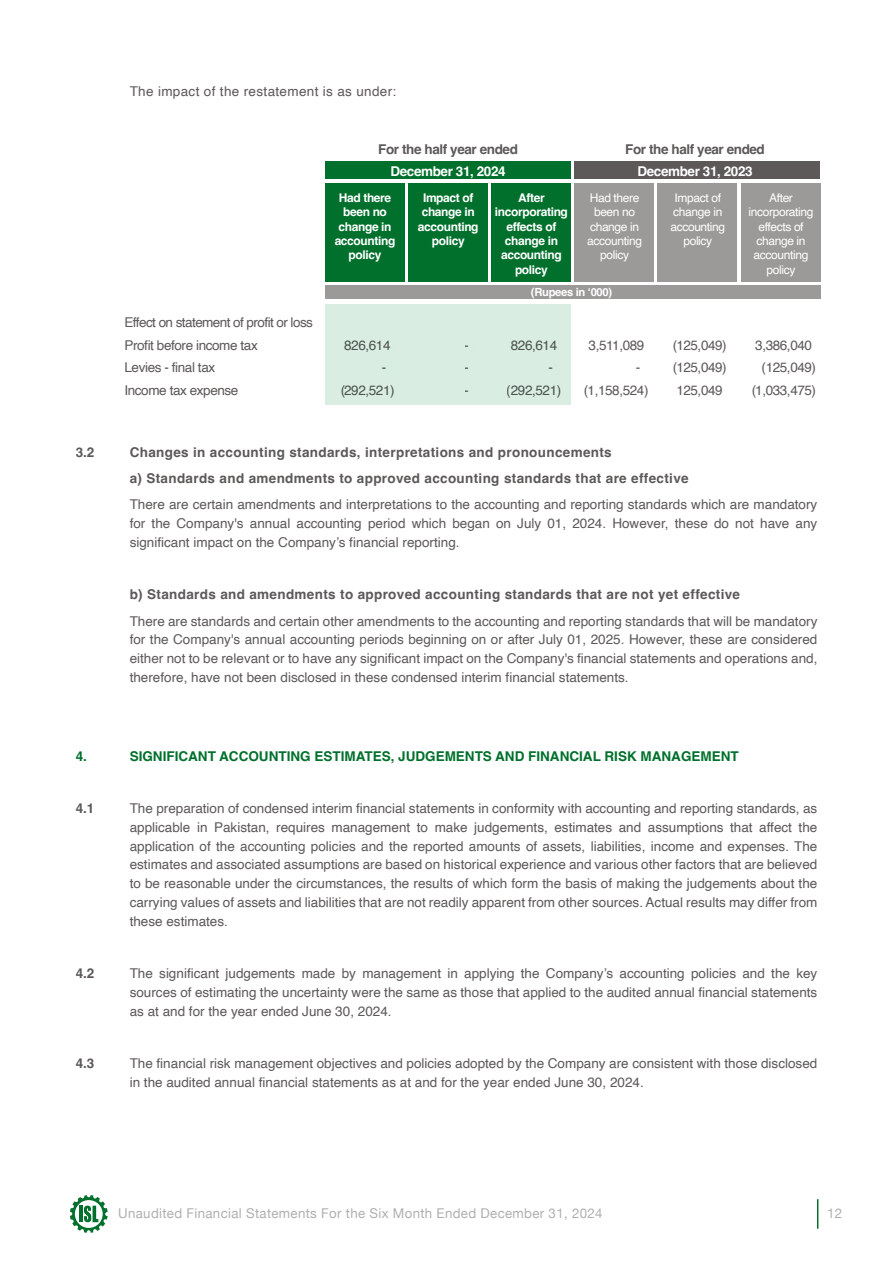
<style>
.page{position:relative;width:893px;height:1263px;background:#fff}
.page>*{position:absolute;margin:0;border:0;box-sizing:border-box;transform-origin:0 0}
.t1{font:13.5px/18.8px "Helvetica";color:#5c5958;text-align:justify}
.t2{font:700 13.5px/26.2px "Helvetica";letter-spacing:.025em;color:#5c5958}
.t3{font:13.5px/22.5px "Helvetica";letter-spacing:-.03em;color:#5c5958}
.t4{font:700 13.5px "Helvetica";color:#00702c}
.t5{font:13.5px "Helvetica Neue";letter-spacing:.025em;color:#b0afae}
.t6{font:700 13.5px "Helvetica";letter-spacing:-.03em;color:#5c5958}
.t7{font:13.5px "Helvetica";letter-spacing:.025em;color:#5c5958}
.t8{font:700 13.5px "Helvetica";letter-spacing:-.03em;color:#fff}
.t9{font:700 12px/14.4px "Helvetica";letter-spacing:-.03em;color:#fff;text-align:center}
.t10{font:12px/14.4px "Helvetica";letter-spacing:-.03em;color:#fff;text-align:center}
.t11{font:700 11.25px "Helvetica";letter-spacing:-.03em;color:#fff}
.s1{color:rgb(255 255 255/.15)}
.s2{color:#fff}
</style>
<div class="page">
<div style="left:325px;top:285px;width:495px;height:14px;background:#9b9a98"></div>
<div style="left:325px;top:183px;width:79px;height:98px;background:#00702c"></div>
<div style="left:325px;top:304px;width:246px;height:101px;background:#d9ede3"></div>
<div style="left:574px;top:161px;width:246px;height:18px;background:#5c5958"></div>
<div style="left:325px;top:161px;width:246px;height:18px;background:#00702c"></div>
<div style="left:408px;top:183px;width:79px;height:98px;background:#00702c"></div>
<div style="left:491px;top:183px;width:80px;height:98px;background:#00702c"></div>
<div style="left:574px;top:183px;width:80px;height:98px;background:#9b9a98"></div>
<div style="left:658px;top:183px;width:79px;height:98px;background:#9b9a98"></div>
<div style="left:741px;top:183px;width:79px;height:98px;background:#9b9a98"></div>
<hr style="left:817px;top:1199px;width:1px;height:30px;background:#00702c">
<svg style="left:70px;top:1195px;width:38px;height:38px"></svg>
<p class="t7" style="left:130px;top:80px;width:268px">The impact of the restatement is as under:</p>
<p class="t6" style="left:378px;top:141px;width:141px">For the half year ended</p>
<p class="t6" style="left:625px;top:141px;width:141px">For the half year ended</p>
<p class="t8" style="left:391px;top:163px;width:117px">December 31, 2024</p>
<p class="t8" style="left:637px;top:163px;width:117px">December 31, 2023</p>
<p class="t9" style="left:335px;top:192px;width:62px">Had there been no change in accounting policy</p>
<p class="t9" style="left:418px;top:192px;width:62px">Impact of change in accounting policy</p>
<p class="t9" style="left:495px;top:192px;width:75px">After incorporating effects of change in accounting policy</p>
<p class="t10" style="left:587px;top:191px;width:56px">Had there been no change in accounting policy</p>
<p class="t10" style="left:670px;top:191px;width:56px">Impact of change in accounting policy</p>
<p class="t10" style="left:748px;top:191px;width:67px">After incorporating effects of change in accounting policy</p>
<p class="t3" style="left:125px;top:312px;width:190px">Effect on statement of profit or loss<br>Profit before income tax<br>Levies - final tax<br>Income tax expense</p>
<p class="t1" style="left:344px;top:336px;width:52px">826,614<span class="s1">)</span></p>
<p class="t1" style="left:340px;top:381px;width:56px">(292,521)</p>
<p class="t11" style="left:531px;top:285px;width:83px">(Rupees in ‘000)</p>
<p class="t1" style="left:511px;top:336px;width:52px">826,614<span class="s1">)</span></p>
<p class="t1" style="left:507px;top:381px;width:56px">(292,521)</p>
<p class="t1" style="left:589px;top:336px;width:61px">3,511,089<span class="s1">)</span></p>
<p class="t1" style="left:583px;top:381px;width:66px">(1,158,524)</p>
<p class="t3" style="left:672px;top:334px;width:56px;text-align:center">(125,049) (125,049)<br>125,049<span class="s2">)</span></p>
<p class="t3" style="left:751px;top:334px;width:66px;text-align:right">3,386,040<span class="s1">) </span>(125,049) (1,033,475)</p>
<p class="t2" style="left:76px;top:440px;width:20px">3.2</p>
<p class="t2" style="left:130px;top:440px;width:560px">Changes in accounting standards, interpretations and pronouncements<br>a) Standards and amendments to approved accounting standards that are effective</p>
<p class="t1" style="left:130px;top:496px;width:689px">There are certain amendments and interpretations to the accounting and reporting standards which are mandatory for the Company's annual accounting period which began on July 01, 2024. However, these do not have any significant impact on the Company’s financial reporting.</p>
<p class="t2" style="left:130px;top:583px;width:612px">b) Standards and amendments to approved accounting standards that are not yet effective</p>
<p class="t1" style="left:130px;top:612px;width:689px">There are standards and certain other amendments to the accounting and reporting standards that will be mandatory for the Company's annual accounting periods beginning on or after July 01, 2025. However, these are considered either not to be relevant or to have any significant impact on the Company's financial statements and operations and, therefore, have not been disclosed in these condensed interim financial statements.</p>
<p class="t4" style="left:76px;top:748px;width:13px">4.</p>
<p class="t4" style="left:130px;top:748px;width:611px">SIGNIFICANT ACCOUNTING ESTIMATES, JUDGEMENTS AND FINANCIAL RISK MANAGEMENT</p>
<p class="t2" style="left:76px;top:797px;width:20px">4.1</p>
<p class="t1" style="left:130px;top:799px;width:689px">The preparation of condensed interim financial statements in conformity with accounting and reporting standards, as applicable in Pakistan, requires management to make judgements, estimates and assumptions that affect the application of the accounting policies and the reported amounts of assets, liabilities, income and expenses. The estimates and associated assumptions are based on historical experience and various other factors that are believed to be reasonable under the circumstances, the results of which form the basis of making the judgements about the carrying values of assets and liabilities that are not readily apparent from other sources. Actual results may differ from these estimates.</p>
<p class="t2" style="left:76px;top:962px;width:20px">4.2</p>
<p class="t1" style="left:130px;top:964px;width:689px">The significant judgements made by management in applying the Company’s accounting policies and the key sources of estimating the uncertainty were the same as those that applied to the audited annual financial statements as at and for the year ended June 30, 2024.</p>
<p class="t2" style="left:76px;top:1052px;width:20px">4.3</p>
<p class="t1" style="left:130px;top:1054px;width:689px">The financial risk management objectives and policies adopted by the Company are consistent with those disclosed in the audited annual financial statements as at and for the year ended June 30, 2024.</p>
<p class="t5" style="left:118px;top:1204px;width:486px">Unaudited Financial Statements For the Six Month Ended December 31, 2024</p>
<p class="t5" style="left:827px;top:1204px;width:17px">12</p>
</div>
